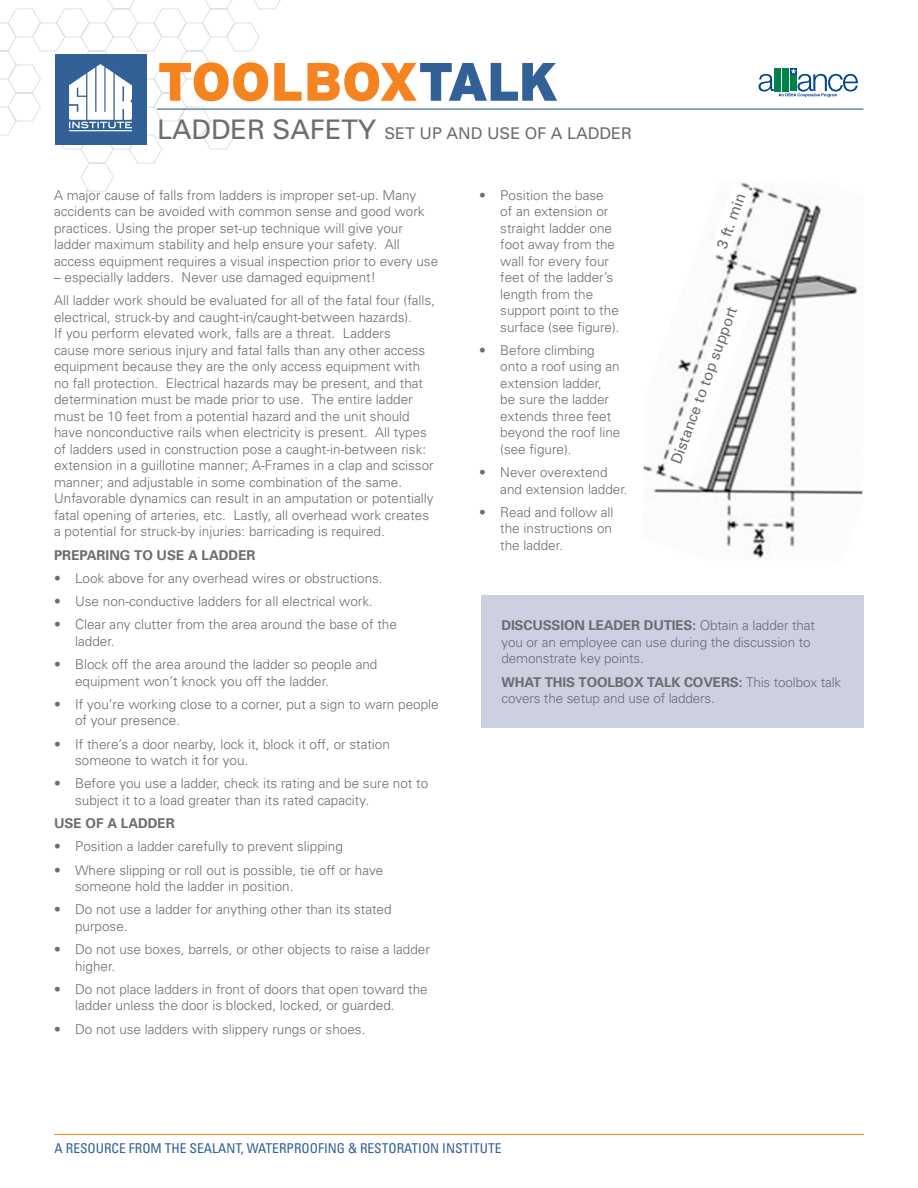
<style>
.page{position:relative;width:918px;height:1188px;background:#fff}
.page>*{position:absolute;margin:0;border:0;box-sizing:border-box;transform-origin:0 0}
.t1{font:900 54px "Interstate";letter-spacing:-.02em;color:#f58320}
.t2{font:16.2px "Univers";color:#6c6d70}
.t3{font:15px "Univers";color:#6c6d70}
.t4{font:300 13.5px/16.5px "Univers";color:#6c6d70}
.t5{font:condensed 13.5px "Univers";color:#316196}
.t6{font:700 13.5px "Univers";color:#6c6d70}
.s1{color:#316196}
.s2{font-size:27px}
.s3{font-weight:700}
</style>
<div class="page">
<svg style="left:0;top:0;width:335px;height:192px"></svg>
<div style="left:55px;top:54px;width:91px;height:90px;background:#316196"></div>
<hr style="left:54px;top:1134px;width:810px;height:1px;background:#f58320">
<img style="left:69px;top:65px;width:63px;height:67px">
<hr style="left:157px;top:109px;width:706px;height:1px;background:#316196">
<svg style="left:759px;top:68px;width:99px;height:29px"></svg>
<div style="left:481px;top:595px;width:383px;height:133px;background:#ccd0e1"></div>
<img style="left:643px;top:182px;width:220px;height:378px">
<svg style="left:714px;top:186px;width:38px;height:71px"></svg>
<svg style="left:668px;top:301px;width:75px;height:170px"></svg>
<h1 class="t1" style="left:157px;top:51px;width:403px">TOOLBOX<span class="s1">TALK</span></h1>
<p class="t2" style="left:157px;top:123px;width:476px"><span class="s2">LADDER SAFETY</span> SET UP AND USE OF A LADDER</p>
<p class="t4" style="left:54px;top:187px;width:386px">A major cause of falls from ladders is improper set-up. Many accidents can be avoided with common sense and good work practices. Using the proper set-up technique will give your ladder maximum stability and help ensure your safety. All access equipment requires a visual inspection prior to every use</p>
<p class="t4" style="left:54px;top:266px;width:383px;line-height:23.2px">– especially ladders. Never use damaged equipment!<br>All ladder work should be evaluated for all of the fatal four (falls,</p>
<p class="t4" style="left:54px;top:309px;width:381px">electrical, struck-by and caught-in/caught-between hazards).<br>If you perform elevated work, falls are a threat. Ladders<br>cause more serious injury and fatal falls than any other access equipment because they are the only access equipment with no fall protection. Electrical hazards may be present, and that determination must be made prior to use. The entire ladder must be 10 feet from a potential hazard and the unit should have nonconductive rails when electricity is present. All types of ladders used in construction pose a caught-in-between risk: extension in a guillotine manner; A-Frames in a clap and scissor manner; and adjustable in some combination of the same.<br>Unfavorable dynamics can result in an amputation or potentially fatal opening of arteries, etc. Lastly, all overhead work creates a potential for struck-by injuries: barricading is required.</p>
<p class="t6" style="left:54px;top:547px;width:203px">PREPARING TO USE A LADDER</p>
<p class="t4" style="left:54px;top:570px;width:330px">• Look above for any overhead wires or obstructions.</p>
<p class="t4" style="left:54px;top:593px;width:320px">• Use non-conductive ladders for all electrical work.</p>
<p class="t4" style="left:75px;top:616px;width:323px;text-indent:-21px">• Clear any clutter from the area around the base of the ladder.</p>
<p class="t4" style="left:75px;top:656px;width:304px;text-indent:-21px">• Block off the area around the ladder so people and equipment won’t knock you off the ladder.</p>
<p class="t4" style="left:75px;top:696px;width:365px;text-indent:-21px">• If you’re working close to a corner, put a sign to warn people of your presence.</p>
<p class="t4" style="left:75px;top:736px;width:316px;text-indent:-21px">• If there’s a door nearby, lock it, block it off, or station someone to watch it for you.</p>
<p class="t4" style="left:75px;top:775px;width:355px;text-indent:-21px">• Before you use a ladder, check its rating and be sure not to subject it to a load greater than its rated capacity.</p>
<p class="t6" style="left:54px;top:815px;width:122px">USE OF A LADDER</p>
<p class="t4" style="left:54px;top:838px;width:290px">• Position a ladder carefully to prevent slipping</p>
<p class="t4" style="left:75px;top:862px;width:310px;text-indent:-21px">• Where slipping or roll out is possible, tie off or have someone hold the ladder in position.</p>
<p class="t4" style="left:75px;top:901px;width:318px;text-indent:-21px">• Do not use a ladder for anything other than its stated purpose.</p>
<p class="t4" style="left:75px;top:941px;width:356px;text-indent:-21px">• Do not use boxes, barrels, or other objects to raise a ladder higher.</p>
<p class="t4" style="left:75px;top:981px;width:354px;text-indent:-21px">• Do not place ladders in front of doors that open toward the ladder unless the door is blocked, locked, or guarded.</p>
<p class="t4" style="left:54px;top:1021px;width:313px">• Do not use ladders with slippery rungs or shoes.</p>
<p class="t4" style="left:500px;top:187px;width:121px;text-indent:-21px">• Position the base<br>of an extension or straight ladder one foot away from the wall for every four feet of the ladder’s length from the support point to the surface (see figure).</p>
<p class="t4" style="left:500px;top:342px;width:122px;text-indent:-21px">• Before climbing onto a roof using an extension ladder, be sure the ladder extends three feet beyond the roof line (see figure).</p>
<p class="t4" style="left:500px;top:464px;width:129px;text-indent:-21px">• Never overextend and extension ladder.</p>
<p class="t4" style="left:500px;top:504px;width:115px;text-align:justify;text-indent:-21px">• Read and follow all the instructions on the ladder.</p>
<p class="t3" style="left:713px;top:245px;width:60px;rotate:-70deg">3 ft. min</p>
<p class="t3" style="left:667px;top:460px;width:167px;rotate:-70deg">Distance to top support</p>
<p class="t4" style="left:501px;top:617px;width:315px"><span class="s3">DISCUSSION LEADER DUTIES:</span> Obtain a ladder that you or an employee can use during the discussion to demonstrate key points.</p>
<p class="t4" style="left:501px;top:674px;width:341px"><span class="s3">WHAT THIS TOOLBOX TALK COVERS:</span> This toolbox talk covers the setup and use of ladders.</p>
<p class="t5" style="left:55px;top:1140px;width:448px">A RESOURCE FROM THE SEALANT, WATERPROOFING &amp; RESTORATION INSTITUTE</p>
</div>
